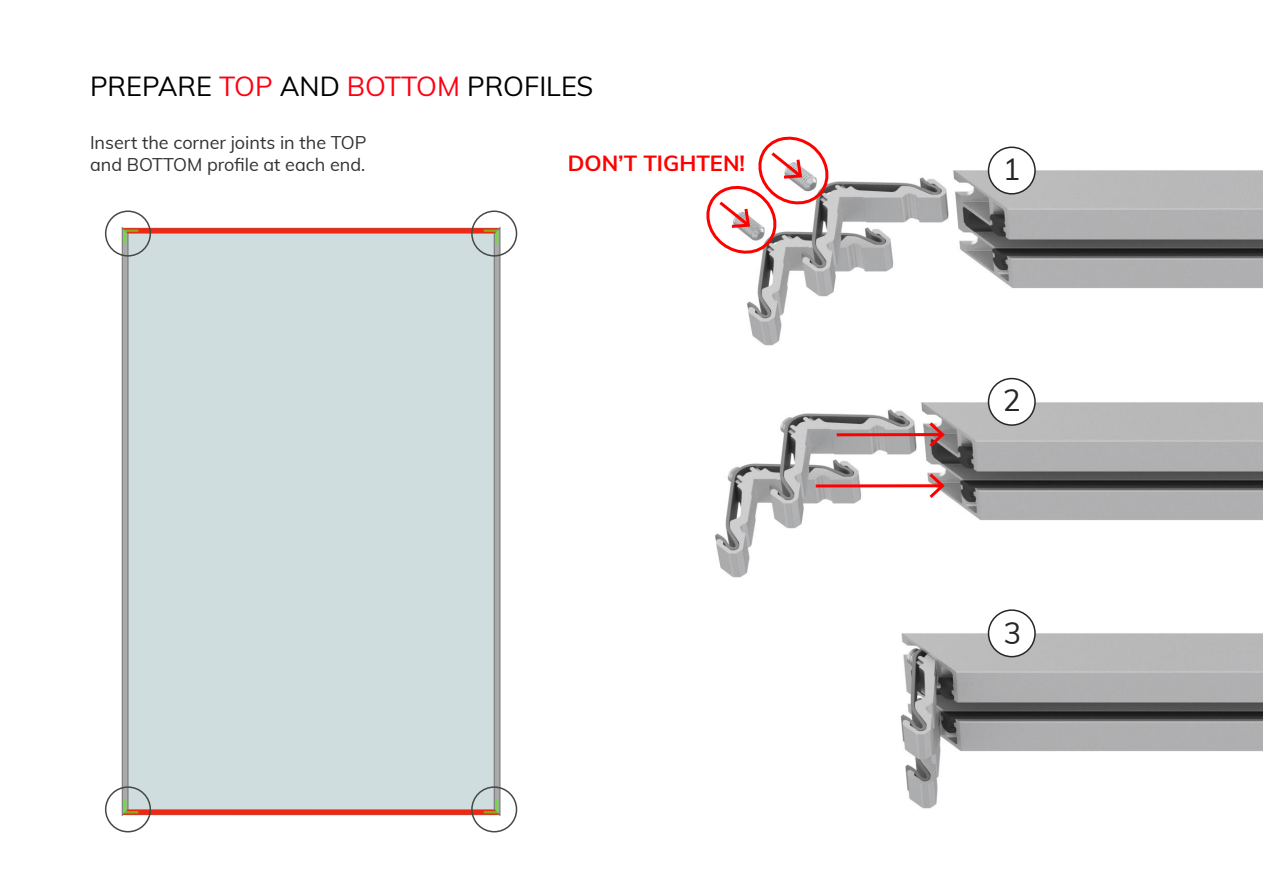
<style>
.page{position:relative;width:1263px;height:893px;background:#fff}
.page>*{position:absolute;margin:0;border:0;box-sizing:border-box;transform-origin:0 0}
.t1{font:30px "Muli";color:#262626}
.t2{font:27px "Muli";color:#000}
.t3{font:700 21.9px "Muli";color:#f00}
.t4{font:18px/21.6px "Muli";color:#323232}
.s1{color:#ff0013}
</style>
<div class="page">
<img style="left:715px;top:388px;width:548px;height:190px">
<img style="left:900px;top:615px;width:363px;height:194px">
<img style="left:747px;top:152px;width:516px;height:194px">
<div style="left:105px;top:210px;width:46px;height:47px;border:2px solid #474747;border-radius:50%"></div>
<div style="left:471px;top:210px;width:46px;height:47px;border:2px solid #474747;border-radius:50%"></div>
<div style="left:105px;top:786px;width:46px;height:46px;border:2px solid #474747;border-radius:50%"></div>
<div style="left:471px;top:786px;width:46px;height:46px;border:2px solid #474747;border-radius:50%"></div>
<div style="left:988px;top:147px;width:47px;height:47px;background:#fff;border-radius:50%"></div>
<div style="left:988px;top:147px;width:48px;height:48px;border:2px solid #262626;border-radius:50%"></div>
<div style="left:988px;top:379px;width:47px;height:46px;background:#fff;border-radius:50%"></div>
<div style="left:988px;top:378px;width:48px;height:48px;border:2px solid #262626;border-radius:50%"></div>
<div style="left:988px;top:610px;width:47px;height:47px;background:#fff;border-radius:50%"></div>
<div style="left:988px;top:609px;width:48px;height:48px;border:2px solid #262626;border-radius:50%"></div>
<svg style="left:706px;top:136px;width:126px;height:120px"></svg>
<hr style="left:837px;top:433px;width:104px;height:3px;background:#f00">
<svg style="left:929px;top:422px;width:16px;height:25px"></svg>
<hr style="left:816px;top:484px;width:125px;height:3px;background:#f00">
<svg style="left:929px;top:473px;width:16px;height:25px"></svg>
<div style="left:122px;top:227px;width:378px;height:589px;background:#d0dddf"></div>
<h2 class="t2" style="left:90px;top:66px;width:505px">PREPARE <span class="s1">TOP</span> AND <span class="s1">BOTTOM</span> PROFILES</h2>
<p class="t4" style="left:90px;top:131px;width:278px">Insert the corner joints in the TOP and BOTTOM profile at each end.</p>
<p class="t3" style="left:568px;top:147px;width:179px">DON’T TIGHTEN!</p>
<h1 class="t1" style="left:1003px;top:147px;width:19px">1</h1>
<h1 class="t1" style="left:1003px;top:379px;width:19px">2</h1>
<h1 class="t1" style="left:1003px;top:611px;width:19px">3</h1>
</div>
